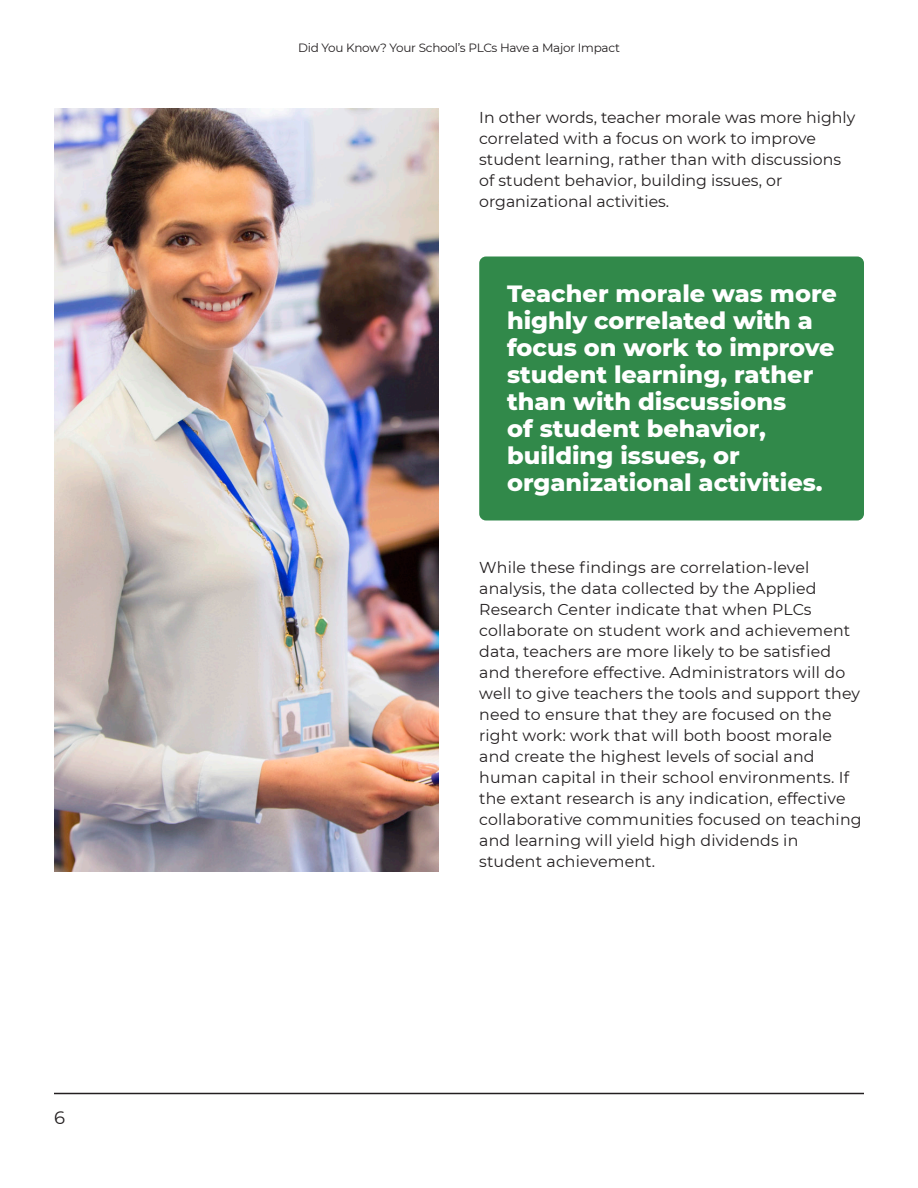
<style>
.page{position:relative;width:918px;height:1188px;background:#fff}
.page>*{position:absolute;margin:0;border:0;box-sizing:border-box;transform-origin:0 0}
.SubHead{font:800 24px/27px "Montserrat";color:#fff}
.t1{font:18px "Montserrat";color:#231f20}
.Body_Copy{font:15.75px/21px "Montserrat";letter-spacing:.01em;color:#231f20}
.t2{font:12px "Montserrat";letter-spacing:-.02em;color:#231f20}
</style>
<div class="page">
<div style="left:479px;top:256px;width:385px;height:264px;background:#31894a;border-radius:7px"></div>
<hr style="left:54px;top:1093px;width:810px;height:1px;background:#231f20">
<img style="left:54px;top:108px;width:385px;height:763px">
<p class="t1" style="left:54px;top:1106px;width:12px">6</p>
<p class="t2" style="left:298px;top:40px;width:323px">Did You Know? Your School’s PLCs Have a Major Impact</p>
<p class="Body_Copy" style="left:479px;top:107px;width:378px">In other words, teacher morale was more highly correlated with a focus on work to improve student learning, rather than with discussions of student behavior, building issues, or organizational activities.</p>
<p class="SubHead" style="left:507px;top:279px;width:331px">Teacher morale was more highly correlated with a focus on work to improve student learning, rather than with discussions<br>of student behavior, building issues, or organizational activities.</p>
<p class="Body_Copy" style="left:479px;top:557px;width:384px">While these findings are correlation-level analysis, the data collected by the Applied Research Center indicate that when PLCs collaborate on student work and achievement data, teachers are more likely to be satisfied and therefore effective. Administrators will do well to give teachers the tools and support they need to ensure that they are focused on the right work: work that will both boost morale and create the highest levels of social and human capital in their school environments. If the extant research is any indication, effective collaborative communities focused on teaching and learning will yield high dividends in student achievement.</p>
</div>
